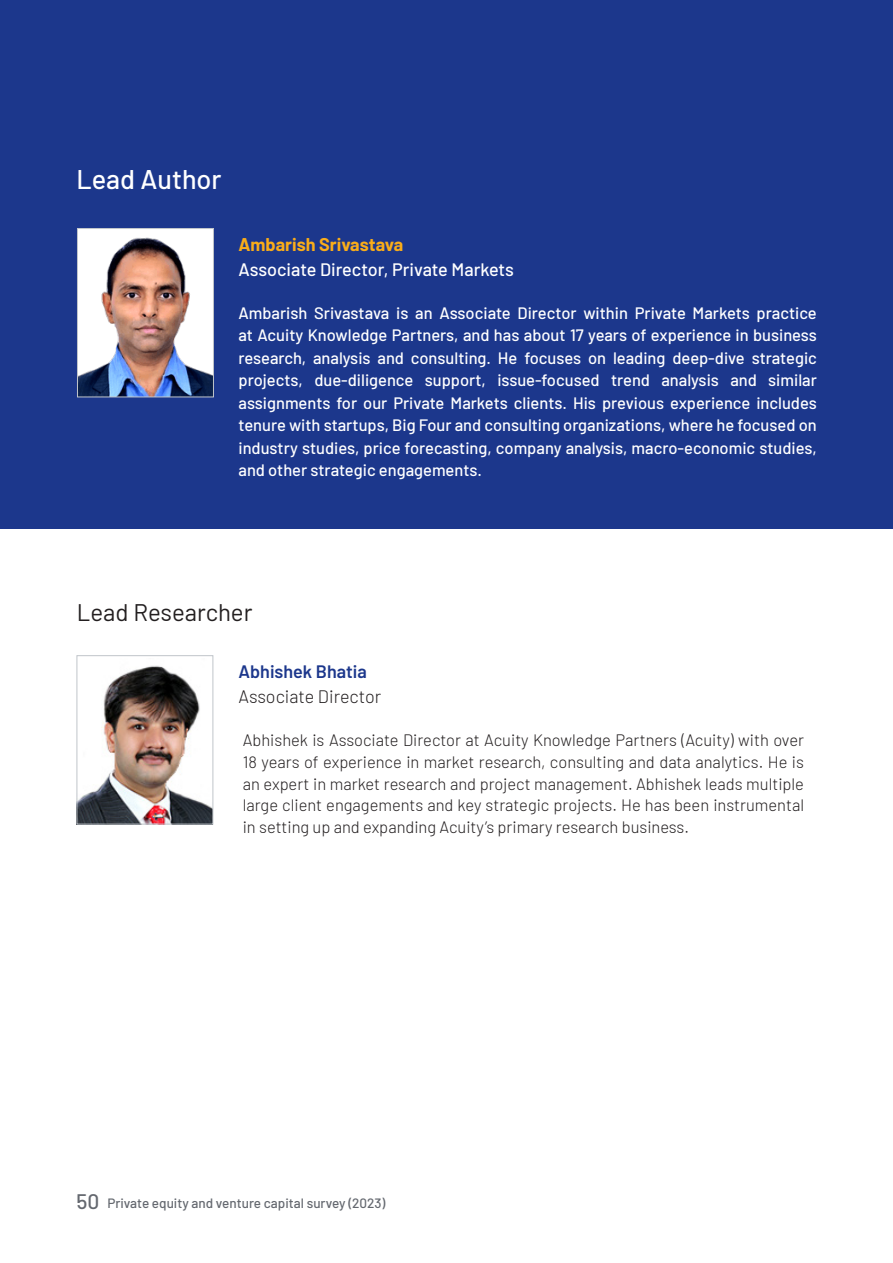
<style>
.page{position:relative;width:893px;height:1263px;background:#fff}
.page>*{position:absolute;margin:0;border:0;box-sizing:border-box;transform-origin:0 0}
.Body-Copy{font:500 27px "Barlow";color:#fff}
.t1{font:24px "Barlow";color:#231f20}
.Body-Copy-2{font:500 18px "Barlow";color:#fff}
.Body-Copy-3{font:700 18px "Barlow";color:#faad19}
.Body-Copy-4{font:300 18px "Barlow";color:#231f20}
.Body-Copy-5{font:600 18px "Barlow";color:#1c378c}
.Body_copy_10_5pt{font:500 16.5px/22.5px "Barlow";color:#fff;text-align:justify}
.Body-Copy-6{font:300 16.5px/21.8px "Barlow";color:#231f20;text-align:justify}
.t2{font:500 13.5px "Barlow";color:#64686f}
.s1{font-size:21px}
</style>
<div class="page">
<hr style="left:892px;top:0;width:1px;height:1263px;background:#212121">
<hr style="left:892px;top:896px;width:1px;height:120px;background:#fff">
<div style="left:0;top:0;width:893px;height:529px;background:#1c378c"></div>
<img style="left:79px;top:230px;width:133px;height:165px">
<div style="left:77px;top:228px;width:137px;height:169px;border:1px solid #c0c5ca"></div>
<img style="left:79px;top:665px;width:132px;height:157px">
<div style="left:77px;top:655px;width:136px;height:169px;border:1px solid #c0c5ca"></div>
<p class="Body-Copy" style="left:77px;top:159px;width:146px">Lead Author</p>
<p class="Body-Copy-3" style="left:238px;top:231px;width:166px">Ambarish Srivastava</p>
<p class="Body-Copy-2" style="left:238px;top:257px;width:277px">Associate Director, Private Markets</p>
<p class="Body_copy_10_5pt" style="left:238px;top:300px;width:580px">Ambarish Srivastava is an Associate Director within Private Markets practice at Acuity Knowledge Partners, and has about 17 years of experience in business research, analysis and consulting. He focuses on leading deep-dive strategic projects, due-diligence support, issue-focused trend analysis and similar assignments for our Private Markets clients. His previous experience includes tenure with startups, Big Four and consulting organizations, where he focused on industry studies, price forecasting, company analysis, macro-economic studies, and other strategic engagements.</p>
<p class="t1" style="left:77px;top:595px;width:177px">Lead Researcher</p>
<p class="Body-Copy-5" style="left:238px;top:658px;width:130px">Abhishek Bhatia</p>
<p class="Body-Copy-4" style="left:238px;top:684px;width:144px">Associate Director</p>
<p class="Body-Copy-6" style="left:243px;top:728px;width:563px">Abhishek is Associate Director at Acuity Knowledge Partners (Acuity) with over 18 years of experience in market research, consulting and data analytics. He is an expert in market research and project management. Abhishek leads multiple large client engagements and key strategic projects. He has been instrumental in setting up and expanding Acuity’s primary research business.</p>
<p class="t2" style="left:77px;top:1194px;width:310px"><span class="s1">50</span> Private equity and venture capital survey (2023)</p>
</div>
